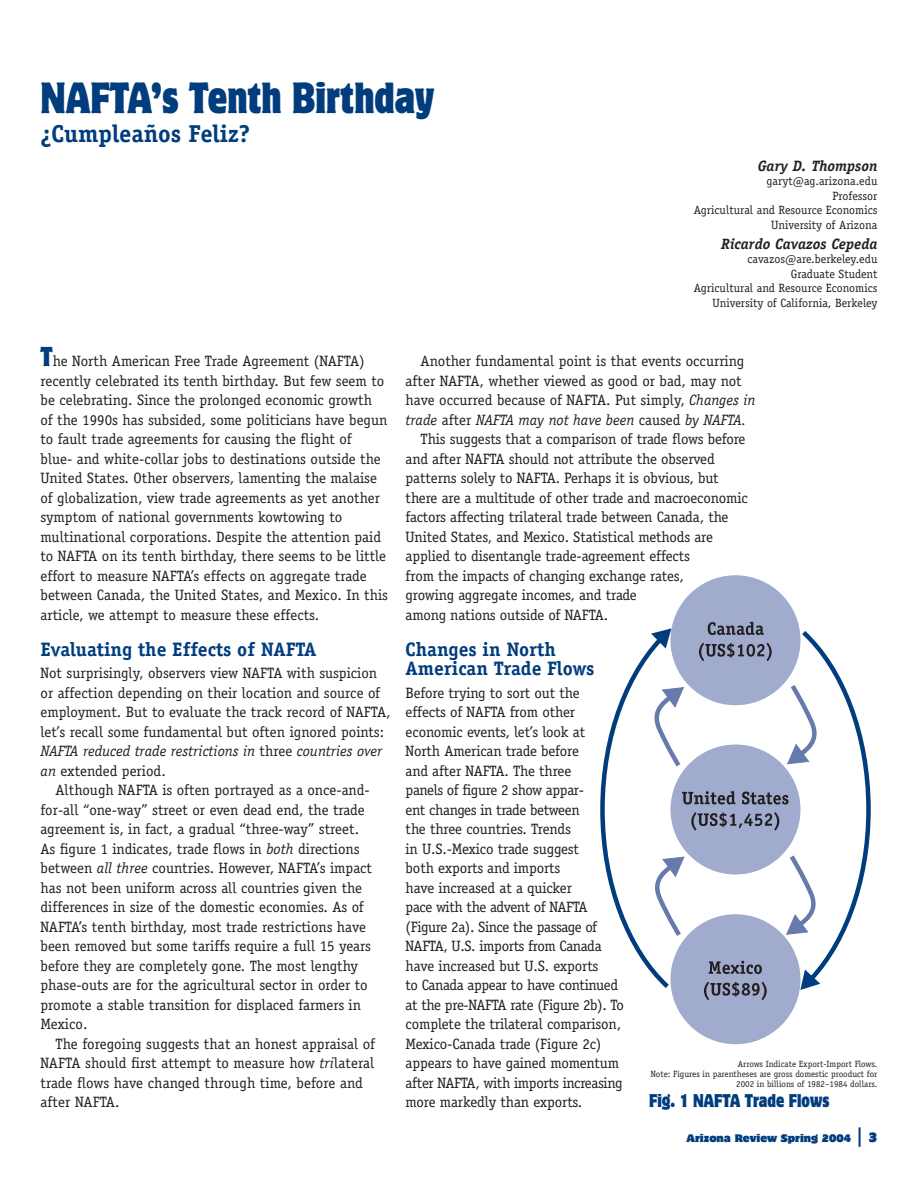
<style>
.page{position:relative;width:918px;height:1188px;background:#fff}
.page>*{position:absolute;margin:0;border:0;box-sizing:border-box;transform-origin:0 0}
.t1{font:condensed 39px "Motter Corpus Std";color:#013d7d}
.t2{font:700 24.45px "Officina Serif";color:#013d7d}
.t3{font:700 19.5px/19.5px "Officina Serif";color:#013d7d}
.t4{font:condensed 16.5px "Motter Corpus Std";color:#013d7d}
.t5{font:15px/19.5px "Officina Serif";letter-spacing:-.01em;color:#231f20}
.t6{font:italic 15px "Officina Serif";color:#231f20}
.t7{font:italic 700 15px "Officina Serif";color:#231f20}
.t8{font:12px/14.4px "Officina Serif";color:#231f20;text-align:right}
.t9{font:9.75px "Motter Corpus Std";color:#013d7d}
.t10{font:9px/9.8px "Officina Serif";color:#231f20;text-align:right}
.s1{font-family:"Motter Corpus Std";font-stretch:condensed;font-size:24.45px;color:#013d7d}
.s2{font-style:italic}
.s3{font-style:normal}
.s4{font-family:"Officina Serif";font-weight:700;font-size:19.5px}
.s5{font-size:12px}
</style>
<div class="page">
<svg style="left:673px;top:575px;width:125px;height:469px;fill:#a0abcd"></svg>
<svg style="left:600px;top:622px;width:271px;height:378px"></svg>
<h1 class="t1" style="left:40px;top:74px;width:395px">NAFTA’s Tenth Birthday</h1>
<h2 class="t2" style="left:40px;top:118px;width:211px">¿Cumpleaños Feliz?</h2>
<p class="t7" style="left:758px;top:157px;width:121px">Gary D. Thompson</p>
<p class="t8" style="left:694px;top:174px;width:185px">garyt@ag.arizona.edu<br>Professor<br>Agricultural and Resource Economics<br>University of Arizona</p>
<p class="t7" style="left:721px;top:235px;width:158px">Ricardo Cavazos Cepeda</p>
<p class="t8" style="left:694px;top:252px;width:185px">cavazos@are.berkeley.edu<br>Graduate Student<br>Agricultural and Resource Economics<br>University of California, Berkeley</p>
<p class="t5" style="left:40px;top:351px;width:349px"><span class="s1">T</span>he North American Free Trade Agreement (NAFTA) recently celebrated its tenth birthday. But few seem to be celebrating. Since the prolonged economic growth<br>of the 1990s has subsided, some politicians have begun to fault trade agreements for causing the flight of<br>blue- and white-collar jobs to destinations outside the United States. Other observers, lamenting the malaise of globalization, view trade agreements as yet another symptom of national governments kowtowing to multinational corporations. Despite the attention paid to NAFTA on its tenth birthday, there seems to be little effort to measure NAFTA’s effects on aggregate trade between Canada, the United States, and Mexico. In this article, we attempt to measure these effects.</p>
<h3 class="t3" style="left:40px;top:639px;width:277px">Evaluating the Effects of NAFTA</h3>
<p class="t5" style="left:40px;top:663px;width:352px">Not surprisingly, observers view NAFTA with suspicion or affection depending on their location and source of employment. But to evaluate the track record of NAFTA, let’s recall some fundamental but often ignored points:<br><span class="s2">NAFTA reduced trade restrictions in</span> three <span class="s2">countries over an</span> extended period.</p>
<p class="t5" style="left:40px;top:780px;width:333px;text-indent:15px">Although NAFTA is often portrayed as a once-and&shy;for-all “one-way” street or even dead end, the trade agreement is, in fact, a gradual “three-way” street.<br>As figure 1 indicates, trade flows in <span class="s2">both</span> directions between <span class="s2">all three</span> countries. However, NAFTA’s impact has not been uniform across all countries given the differences in size of the domestic economies. As of NAFTA’s tenth birthday, most trade restrictions have been removed but some tariffs require a full 15 years before they are completely gone. The most lengthy phase-outs are for the agricultural sector in order to promote a stable transition for displaced farmers in Mexico.</p>
<p class="t5" style="left:41px;top:1034px;width:336px;text-indent:15px">The foregoing suggests that an honest appraisal of NAFTA should first attempt to measure how <span class="s2">tri</span>lateral trade flows have changed through time, before and after NAFTA.</p>
<p class="t5" style="left:421px;top:351px;width:325px">Another fundamental point is that events occurring</p>
<p class="t5" style="left:406px;top:371px;width:338px">after NAFTA, whether viewed as good or bad, may not</p>
<p class="t5" style="left:406px;top:390px;width:352px">have occurred because of NAFTA. Put simply, <span class="s2">Changes in</span></p>
<p class="t6" style="left:406px;top:411px;width:342px">trade <span class="s3">after</span> NAFTA may not have been <span class="s3">caused</span> by NAFTA.</p>
<p class="t5" style="left:421px;top:429px;width:326px">This suggests that a comparison of trade flows before</p>
<p class="t5" style="left:406px;top:449px;width:311px">and after NAFTA should not attribute the observed</p>
<p class="t5" style="left:406px;top:468px;width:315px">patterns solely to NAFTA. Perhaps it is obvious, but</p>
<p class="t5" style="left:406px;top:488px;width:344px">there are a multitude of other trade and macroeconomic</p>
<p class="t5" style="left:406px;top:507px;width:324px">factors affecting trilateral trade between Canada, the</p>
<p class="t5" style="left:406px;top:527px;width:309px">United States, and Mexico. Statistical methods are</p>
<p class="t5" style="left:406px;top:546px;width:286px">applied to disentangle trade-agreement effects</p>
<p class="t5" style="left:406px;top:566px;width:280px">from the impacts of changing exchange rates,</p>
<p class="t5" style="left:406px;top:585px;width:233px">growing aggregate incomes, and trade</p>
<p class="t5" style="left:406px;top:605px;width:204px">among nations outside of NAFTA.</p>
<h3 class="t3" style="left:406px;top:639px;width:190px">Changes in North<br>American Trade Flows</h3>
<p class="t5" style="left:406px;top:683px;width:220px">Before trying to sort out the<br>effects of NAFTA from other economic events, let’s look at<br>North American trade before<br>and after NAFTA. The three<br>panels of figure 2 show appar-<br>ent changes in trade between<br>the three countries. Trends<br>in U.S.-Mexico trade suggest<br>both exports and imports<br>have increased at a quicker<br>pace with the advent of NAFTA (Figure 2a). Since the passage of<br>NAFTA, U.S. imports from Canada have increased but U.S. exports<br>to Canada appear to have continued at the pre-NAFTA rate (Figure 2b). To</p>
<p class="t5" style="left:406px;top:1014px;width:218px">complete the trilateral comparison, Mexico-Canada trade (Figure 2c) appears to have gained momentum after NAFTA, with imports increasing more markedly than exports.</p>
<p class="t10" style="left:651px;top:1059px;width:228px">Arrows Indicate Export-Import Flows.<br>Note: Figures in parentheses are gross domestic prooduct for<br>2002 in billions of 1982–1984 dollars.</p>
<p class="t4" style="left:649px;top:1091px;width:182px">Fig. 1 NAFTA Trade Flows</p>
<p class="t9" style="left:687px;top:1132px;width:192px">Arizona Review Spring 2004 <span class="s4">|</span> <span class="s5">3</span></p>
</div>
